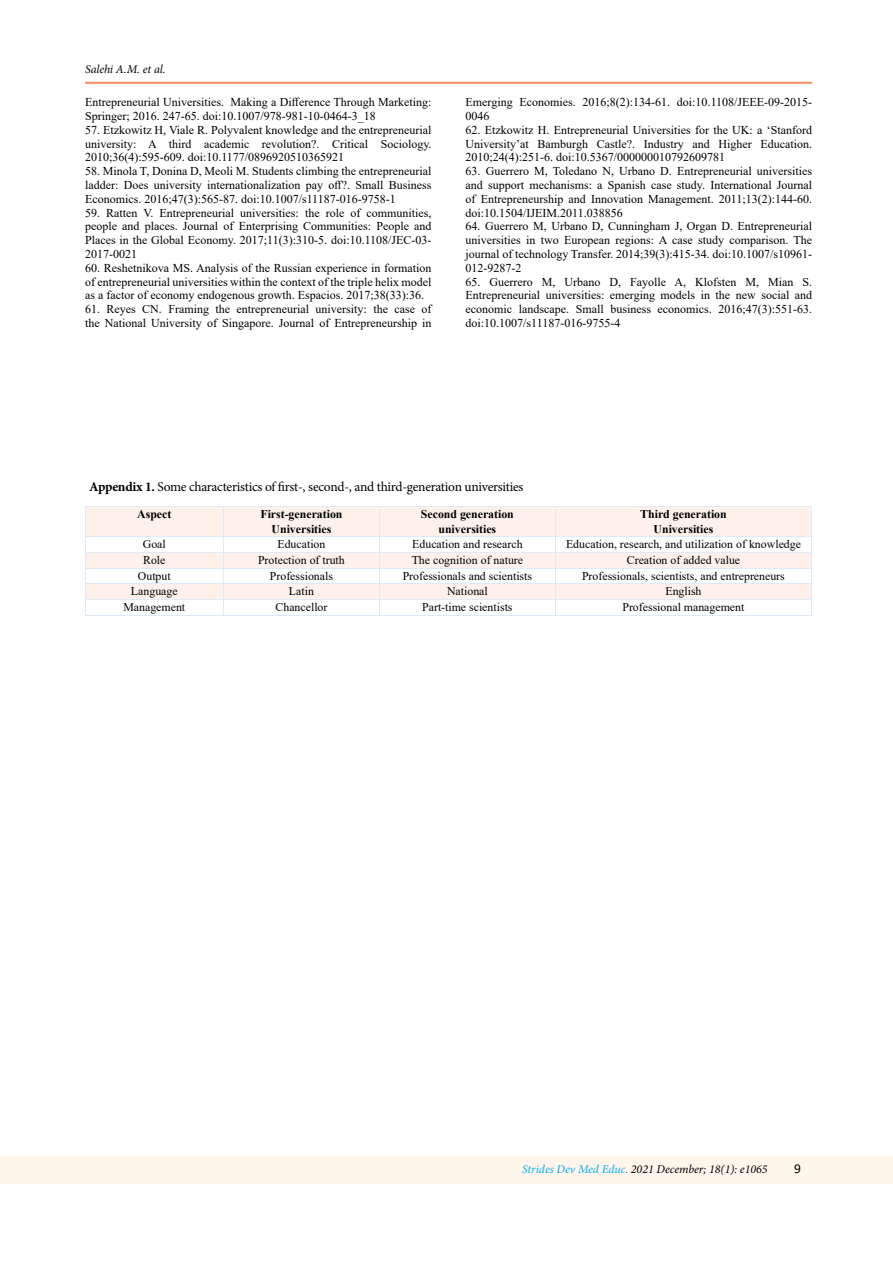
<style>
.page{position:relative;width:893px;height:1263px;background:#fff}
.page>*{position:absolute;margin:0;border:0;box-sizing:border-box;transform-origin:0 0}
.t1{font:13.5px "Minion Pro";letter-spacing:-.02em;color:#000}
.t2{font:13.5px "Calibri";color:#000}
.t3{font:12px/13.8px "Times New Roman";color:#000;text-align:justify}
.t4{font:italic 12px "Minion Pro";letter-spacing:-.005em;color:#000}
.t5{font:11.85px "Times New Roman";color:#000}
.t6{font:700 11.85px/15px "Times New Roman";color:#000;text-align:center}
.s1{font-weight:700}
.s2{color:#00aeef}
</style>
<div class="page">
<hr style="left:85px;top:82px;width:727px;height:2px;background:#f69268">
<div style="left:0;top:1157px;width:893px;height:27px;background:#fff5eb"></div>
<div style="left:86px;top:506px;width:137px;height:30px;background:#fdf1e9"></div>
<div style="left:223px;top:506px;width:156px;height:30px;background:#fdf1e9"></div>
<div style="left:380px;top:506px;width:175px;height:30px;background:#fdf1e9"></div>
<div style="left:555px;top:506px;width:256px;height:30px;background:#fdf1e9"></div>
<hr style="left:86px;top:506px;width:137px;height:1px;background:#deeaf6">
<hr style="left:223px;top:506px;width:156px;height:1px;background:#deeaf6">
<hr style="left:380px;top:506px;width:175px;height:1px;background:#deeaf6">
<hr style="left:555px;top:506px;width:256px;height:1px;background:#deeaf6">
<hr style="left:85px;top:506px;width:1px;height:30px;background:#deeaf6">
<hr style="left:223px;top:506px;width:1px;height:30px;background:#deeaf6">
<hr style="left:379px;top:506px;width:1px;height:30px;background:#deeaf6">
<hr style="left:555px;top:506px;width:1px;height:30px;background:#deeaf6">
<hr style="left:811px;top:506px;width:1px;height:30px;background:#deeaf6">
<hr style="left:86px;top:536px;width:137px;height:1px;background:#deeaf6">
<hr style="left:223px;top:536px;width:156px;height:1px;background:#deeaf6">
<hr style="left:380px;top:536px;width:175px;height:1px;background:#deeaf6">
<hr style="left:555px;top:536px;width:256px;height:1px;background:#deeaf6">
<div style="left:86px;top:553px;width:137px;height:15px;background:#fdf1e9"></div>
<div style="left:223px;top:553px;width:156px;height:15px;background:#fdf1e9"></div>
<div style="left:380px;top:553px;width:175px;height:15px;background:#fdf1e9"></div>
<div style="left:555px;top:553px;width:256px;height:15px;background:#fdf1e9"></div>
<hr style="left:86px;top:552px;width:137px;height:1px;background:#deeaf6">
<hr style="left:223px;top:552px;width:156px;height:1px;background:#deeaf6">
<hr style="left:380px;top:552px;width:175px;height:1px;background:#deeaf6">
<hr style="left:555px;top:552px;width:256px;height:1px;background:#deeaf6">
<hr style="left:86px;top:568px;width:137px;height:1px;background:#deeaf6">
<hr style="left:223px;top:568px;width:156px;height:1px;background:#deeaf6">
<hr style="left:380px;top:568px;width:175px;height:1px;background:#deeaf6">
<hr style="left:555px;top:568px;width:256px;height:1px;background:#deeaf6">
<div style="left:86px;top:584px;width:137px;height:15px;background:#fdf1e9"></div>
<div style="left:223px;top:584px;width:156px;height:15px;background:#fdf1e9"></div>
<div style="left:380px;top:584px;width:175px;height:15px;background:#fdf1e9"></div>
<div style="left:555px;top:584px;width:256px;height:15px;background:#fdf1e9"></div>
<hr style="left:86px;top:584px;width:137px;height:1px;background:#deeaf6">
<hr style="left:223px;top:584px;width:156px;height:1px;background:#deeaf6">
<hr style="left:380px;top:584px;width:175px;height:1px;background:#deeaf6">
<hr style="left:555px;top:584px;width:256px;height:1px;background:#deeaf6">
<hr style="left:86px;top:599px;width:137px;height:1px;background:#deeaf6">
<hr style="left:223px;top:599px;width:156px;height:1px;background:#deeaf6">
<hr style="left:380px;top:599px;width:175px;height:1px;background:#deeaf6">
<hr style="left:555px;top:599px;width:256px;height:1px;background:#deeaf6">
<svg style="left:85px;top:536px;width:1px;height:80px"></svg>
<hr style="left:86px;top:615px;width:137px;height:1px;background:#deeaf6">
<svg style="left:223px;top:537px;width:1px;height:78px"></svg>
<hr style="left:223px;top:615px;width:156px;height:1px;background:#deeaf6">
<svg style="left:379px;top:536px;width:1px;height:80px"></svg>
<hr style="left:380px;top:615px;width:175px;height:1px;background:#deeaf6">
<svg style="left:555px;top:537px;width:1px;height:78px"></svg>
<hr style="left:555px;top:615px;width:256px;height:1px;background:#deeaf6">
<svg style="left:811px;top:536px;width:1px;height:80px"></svg>
<p class="t4" style="left:85px;top:61px;width:82px">Salehi A.M. et al.</p>
<p class="t3" style="left:85px;top:95px;width:348px">Entrepreneurial Universities. Making a Difference Through Marketing:<br>Springer; 2016. 247-65. doi:10.1007/978-981-10-0464-3_18</p>
<p class="t3" style="left:85px;top:122px;width:348px">57. Etzkowitz H, Viale R. Polyvalent knowledge and the entrepreneurial university: A third academic revolution?. Critical Sociology.<br>2010;36(4):595-609. doi:10.1177/0896920510365921</p>
<p class="t3" style="left:85px;top:164px;width:348px">58. Minola T, Donina D, Meoli M. Students climbing the entrepreneurial ladder: Does university internationalization pay off?. Small Business Economics. 2016;47(3):565-87. doi:10.1007/s11187-016-9758-1</p>
<p class="t3" style="left:85px;top:205px;width:348px">59. Ratten V. Entrepreneurial universities: the role of communities, people and places. Journal of Enterprising Communities: People and Places in the Global Economy. 2017;11(3):310-5. doi:10.1108/JEC-03- 2017-0021</p>
<p class="t3" style="left:85px;top:260px;width:348px">60. Reshetnikova MS. Analysis of the Russian experience in formation of entrepreneurial universities within the context of the triple helix model as a factor of economy endogenous growth. Espacios. 2017;38(33):36.</p>
<p class="t3" style="left:85px;top:302px;width:348px">61. Reyes CN. Framing the entrepreneurial university: the case of the National University of Singapore. Journal of Entrepreneurship in</p>
<p class="t3" style="left:466px;top:95px;width:348px">Emerging Economies. 2016;8(2):134-61. doi:10.1108/JEEE-09-2015-<br>0046</p>
<p class="t3" style="left:466px;top:122px;width:348px">62. Etzkowitz H. Entrepreneurial Universities for the UK: a ‘Stanford University’at Bamburgh Castle?. Industry and Higher Education.<br>2010;24(4):251-6. doi:10.5367/000000010792609781</p>
<p class="t3" style="left:466px;top:164px;width:348px">63. Guerrero M, Toledano N, Urbano D. Entrepreneurial universities and support mechanisms: a Spanish case study. International Journal of Entrepreneurship and Innovation Management. 2011;13(2):144-60. doi:10.1504/IJEIM.2011.038856</p>
<p class="t3" style="left:466px;top:219px;width:348px">64. Guerrero M, Urbano D, Cunningham J, Organ D. Entrepreneurial universities in two European regions: A case study comparison. The journal of technology Transfer. 2014;39(3):415-34. doi:10.1007/s10961- 012-9287-2</p>
<p class="t3" style="left:466px;top:274px;width:348px">65. Guerrero M, Urbano D, Fayolle A, Klofsten M, Mian S.<br>Entrepreneurial universities: emerging models in the new social and economic landscape. Small business economics. 2016;47(3):551-63. doi:10.1007/s11187-016-9755-4</p>
<p class="t1" style="left:89px;top:478px;width:436px"><span class="s1">Appendix 1.</span> Some characteristics of first-, second-, and third-generation universities</p>
<p class="t6" style="left:137px;top:506px;width:36px">Aspect</p>
<p class="t6" style="left:260px;top:506px;width:84px">First-generation<br>Universities</p>
<p class="t6" style="left:421px;top:506px;width:95px">Second generation universities</p>
<p class="t6" style="left:640px;top:506px;width:88px">Third generation<br>Universities</p>
<p class="t5" style="left:143px;top:536px;width:25px">Goal</p>
<p class="t5" style="left:277px;top:536px;width:50px">Education</p>
<p class="t5" style="left:412px;top:536px;width:112px">Education and research</p>
<p class="t5" style="left:566px;top:536px;width:236px">Education, research, and utilization of knowledge</p>
<p class="t5" style="left:143px;top:552px;width:24px">Role</p>
<p class="t5" style="left:258px;top:552px;width:88px">Protection of truth</p>
<p class="t5" style="left:412px;top:552px;width:113px">The cognition of nature</p>
<p class="t5" style="left:627px;top:552px;width:115px">Creation of added value</p>
<p class="t5" style="left:138px;top:567px;width:34px">Output</p>
<p class="t5" style="left:270px;top:567px;width:65px">Professionals</p>
<p class="t5" style="left:403px;top:567px;width:131px">Professionals and scientists</p>
<p class="t5" style="left:582px;top:567px;width:204px">Professionals, scientists, and entrepreneurs</p>
<p class="t5" style="left:131px;top:583px;width:48px">Language</p>
<p class="t5" style="left:289px;top:583px;width:26px">Latin</p>
<p class="t5" style="left:447px;top:583px;width:42px">National</p>
<p class="t5" style="left:665px;top:583px;width:38px">English</p>
<p class="t5" style="left:123px;top:599px;width:63px">Management</p>
<p class="t5" style="left:275px;top:599px;width:53px">Chancellor</p>
<p class="t5" style="left:422px;top:599px;width:92px">Part-time scientists</p>
<p class="t5" style="left:622px;top:599px;width:123px">Professional management</p>
<p class="t4" style="left:522px;top:1161px;width:247px"><span class="s2">Strides Dev Med Educ.</span> 2021 December; 18(1): e1065</p>
<p class="t2" style="left:794px;top:1159px;width:8px">9</p>
</div>
